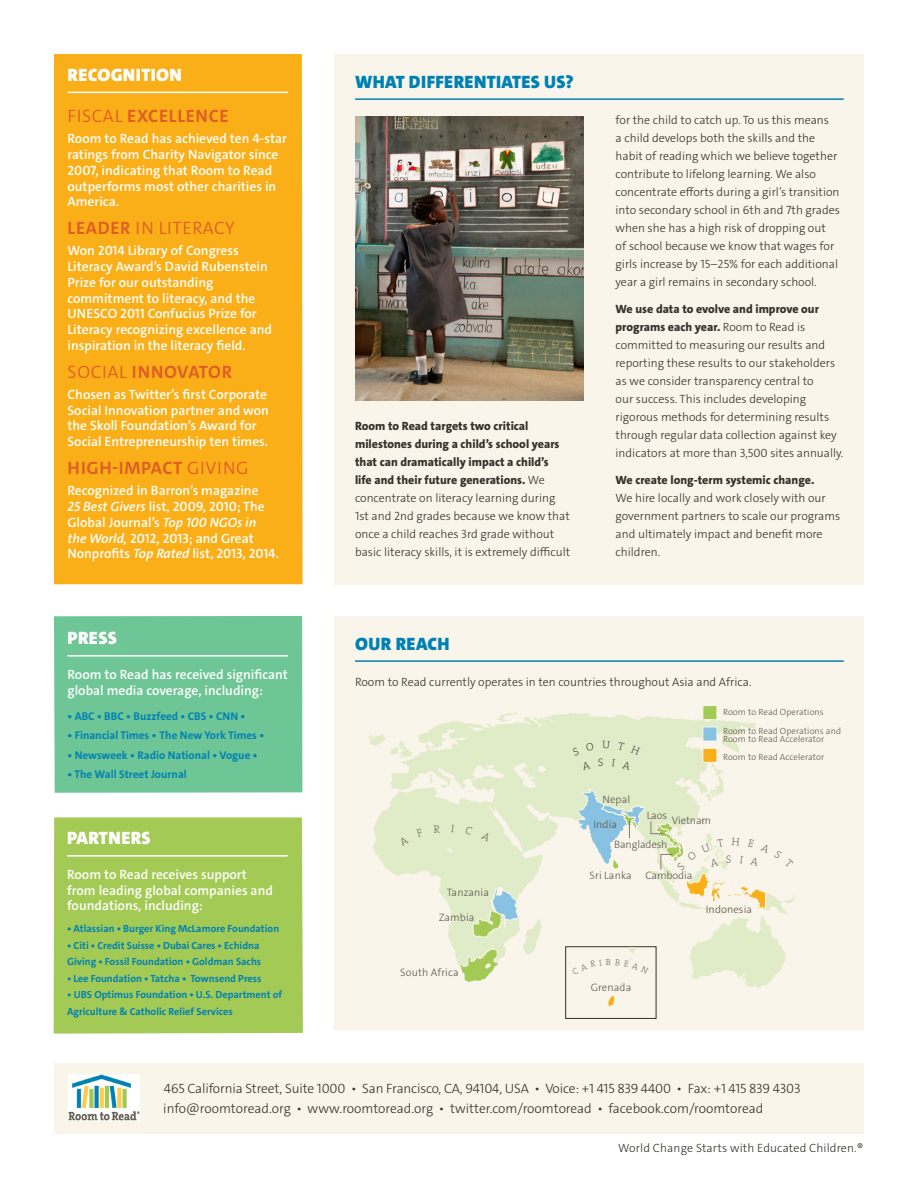
<style>
.page{position:relative;width:918px;height:1188px;background:#fff}
.page>*{position:absolute;margin:0;border:0;box-sizing:border-box;transform-origin:0 0}
.Highlights_Recogniti{font:700 18px "The Sans C4 s";letter-spacing:.04em;color:#e05e25}
.Box_Title_With_Under{font:900 18px "The Sans C4 s";letter-spacing:.02em;color:#0081b4}
.Box_Title_with_Under{font:900 18px "The Sans C4 s";letter-spacing:.02em;color:#fff}
.Highlights_Recogniti-2{font:300 18px "The Sans C4 s";letter-spacing:.04em;color:#e05e25}
.Highlights_Recogniti-3{font:600 13.5px/15.8px "The Sans C4 s";color:#fff}
.t1{font:300 13.5px "The Sans C4 s";letter-spacing:-.01em;color:#34302b}
.Press_Funders_Partne{font:600 13.5px/15.8px "The Sans C4 s";color:#fff}
.Text{font:300 12px/18px "The Sans C4 s";color:#34302b}
.Press_Funders_Partne-2{font:700 11.25px "The Sans C4 s";color:#0081b4}
.t2{font:300 10.8px "The Sans C4 s";letter-spacing:.01em;color:#5e564d}
.t3{font:300 10.8px "The Sans C4 s";letter-spacing:-.01em;color:#5e564d}
.Press_Funders_Partne-3{font:700 10.35px/16.5px "The Sans C4 s";color:#0081b4}
.t4{font:300 9px/8.2px "The Sans C4 s";letter-spacing:.01em;color:#5e564d}
.s1{font-weight:300}
.s2{font-weight:700}
.s3{font-style:italic}
.s4{font-weight:800}
</style>
<div class="page">
<div style="left:335px;top:54px;width:529px;height:530px;background:#faf5ea"></div>
<hr style="left:355px;top:98px;width:489px;height:2px;background:#0081b4">
<img style="left:355px;top:117px;width:228px;height:284px">
<div style="left:54px;top:616px;width:248px;height:177px;background:#6ec595"></div>
<hr style="left:68px;top:655px;width:220px;height:2px;background:#fff">
<div style="left:335px;top:616px;width:529px;height:415px;background:#faf5ea"></div>
<hr style="left:355px;top:660px;width:489px;height:2px;background:#0081b4">
<div style="left:54px;top:54px;width:249px;height:530px;background:#faaf18"></div>
<hr style="left:68px;top:92px;width:220px;height:1px;background:#fff">
<div style="left:566px;top:947px;width:90px;height:72px;background:#faf5ea;border:1px solid #34302b"></div>
<svg style="left:607px;top:992px;width:9px;height:14px"></svg>
<svg style="left:368px;top:712px;width:429px;height:276px"></svg>
<svg style="left:473px;top:885px;width:46px;height:53px"></svg>
<svg style="left:459px;top:949px;width:40px;height:34px"></svg>
<div style="left:54px;top:1063px;width:809px;height:70px;background:#faf5ea"></div>
<div style="left:703px;top:705px;width:14px;height:15px;background:#a3ca54;border:1px solid #faf5ea"></div>
<div style="left:703px;top:727px;width:14px;height:14px;background:#87c2e2;border:1px solid #faf5ea"></div>
<div style="left:703px;top:748px;width:14px;height:14px;background:#faaf18"></div>
<div style="left:54px;top:817px;width:249px;height:217px;background:#a3ca54"></div>
<hr style="left:67px;top:855px;width:221px;height:2px;background:#fff">
<img style="left:69px;top:1074px;width:70px;height:47px">
<svg style="left:572px;top:947px;width:77px;height:39px"></svg>
<svg style="left:399px;top:836px;width:10px;height:10px"></svg>
<svg style="left:416px;top:829px;width:7px;height:8px"></svg>
<svg style="left:434px;top:825px;width:6px;height:8px"></svg>
<svg style="left:451px;top:825px;width:3px;height:7px"></svg>
<svg style="left:465px;top:826px;width:8px;height:9px"></svg>
<svg style="left:481px;top:832px;width:10px;height:10px"></svg>
<div style="left:573px;top:741px;width:68px;height:29px;background:#e0ebc8"></div>
<svg style="left:576px;top:788px;width:217px;height:123px"></svg>
<p class="Box_Title_with_Under" style="left:68px;top:63px;width:116px">RECOGNITION</p>
<p class="Highlights_Recogniti" style="left:68px;top:105px;width:163px"><span class="s1">FISCAL</span> EXCELLENCE</p>
<p class="Highlights_Recogniti-3" style="left:68px;top:131px;width:221px">Room to Read has achieved ten 4-star ratings from Charity Navigator since<br>2007, indicating that Room to Read outperforms most other charities in<br>America.</p>
<p class="Highlights_Recogniti-2" style="left:68px;top:217px;width:169px"><span class="s2">LEADER</span> IN LITERACY</p>
<p class="Highlights_Recogniti-3" style="left:68px;top:243px;width:206px">Won 2014 Library of Congress<br>Literacy Award’s David Rubenstein<br>Prize for our outstanding commitment to literacy, and the<br>UNESCO 2011 Confucius Prize for<br>Literacy recognizing excellence and inspiration in the literacy field.</p>
<p class="Highlights_Recogniti" style="left:68px;top:360px;width:166px"><span class="s1">SOCIAL</span> INNOVATOR</p>
<p class="Highlights_Recogniti-3" style="left:68px;top:387px;width:203px">Chosen as Twitter’s first Corporate Social Innovation partner and won the Skoll Foundation’s Award for Social Entrepreneurship ten times.</p>
<p class="Highlights_Recogniti" style="left:68px;top:456px;width:182px">HIGH-IMPACT <span class="s1">GIVING</span></p>
<p class="Highlights_Recogniti-3" style="left:68px;top:483px;width:213px">Recognized in Barron’s magazine<br><span class="s3">25 Best Givers</span> list, 2009, 2010; The Global Journal’s <span class="s3">Top 100 NGOs in<br>the World,</span> 2012, 2013; and Great Nonprofits <span class="s3">Top Rated</span> list, 2013, 2014.</p>
<p class="Box_Title_with_Under" style="left:68px;top:627px;width:51px">PRESS</p>
<p class="Press_Funders_Partne" style="left:68px;top:667px;width:222px">Room to Read has received significant global media coverage, including:</p>
<p class="Press_Funders_Partne-2" style="left:68px;top:709px;width:179px">• ABC • BBC • Buzzfeed • CBS • CNN •</p>
<p class="Press_Funders_Partne-2" style="left:68px;top:728px;width:198px">• Financial Times • The New York Times •</p>
<p class="Press_Funders_Partne-2" style="left:68px;top:748px;width:192px">• Newsweek • Radio National • Vogue •</p>
<p class="Press_Funders_Partne-2" style="left:68px;top:767px;width:121px">• The Wall Street Journal</p>
<p class="Box_Title_with_Under" style="left:67px;top:827px;width:85px">PARTNERS</p>
<p class="Press_Funders_Partne" style="left:67px;top:867px;width:207px">Room to Read receives support from leading global companies and foundations, including:</p>
<p class="Press_Funders_Partne-3" style="left:67px;top:921px;width:214px">• Atlassian • Burger King McLamore Foundation</p>
<p class="Press_Funders_Partne-3" style="left:67px;top:937px;width:196px">• Citi • Credit Suisse • Dubai Cares • Echidna<br>Giving • Fossil Foundation • Goldman Sachs</p>
<p class="Press_Funders_Partne-3" style="left:67px;top:970px;width:196px">• Lee Foundation • Tatcha • Townsend Press</p>
<p class="Press_Funders_Partne-3" style="left:67px;top:987px;width:217px">• UBS Optimus Foundation • U.S. Department of<br>Agriculture &amp; Catholic Relief Services</p>
<p class="Box_Title_With_Under" style="left:355px;top:70px;width:220px">WHAT DIFFERENTIATES US?</p>
<p class="Text" style="left:355px;top:418px;width:217px"><span class="s4">Room to Read targets two critical milestones during a child’s school years that can dramatically impact a child’s<br>life and their future generations.</span> We concentrate on literacy learning during 1st and 2nd grades because we know that once a child reaches 3rd grade without basic literacy skills, it is extremely difficult</p>
<p class="Text" style="left:616px;top:112px;width:226px">for the child to catch up. To us this means<br>a child develops both the skills and the habit of reading which we believe together contribute to lifelong learning. We also concentrate efforts during a girl’s transition into secondary school in 6th and 7th grades when she has a high risk of dropping out<br>of school because we know that wages for girls increase by 15–25% for each additional year a girl remains in secondary school.</p>
<p class="Text" style="left:616px;top:300px;width:229px"><span class="s4">We use data to evolve and improve our programs each year.</span> Room to Read is committed to measuring our results and reporting these results to our stakeholders as we consider transparency central to<br>our success. This includes developing rigorous methods for determining results through regular data collection against key indicators at more than 3,500 sites annually.</p>
<p class="Text" style="left:616px;top:471px;width:226px"><span class="s4">We create long-term systemic change.<br></span>We hire locally and work closely with our government partners to scale our programs and ultimately impact and benefit more children.</p>
<p class="Box_Title_With_Under" style="left:355px;top:632px;width:96px">OUR REACH</p>
<p class="Text" style="left:355px;top:673px;width:398px">Room to Read currently operates in ten countries throughout Asia and Africa.</p>
<p class="t2" style="left:447px;top:885px;width:44px">Tanzania</p>
<p class="t2" style="left:439px;top:911px;width:37px">Zambia</p>
<p class="t2" style="left:400px;top:965px;width:60px">South Africa</p>
<p class="t4" style="left:723px;top:708px;width:102px">Room to Read Operations</p>
<p class="t4" style="left:723px;top:727px;width:119px">Room to Read Operations and<br>Room to Read Accelerator</p>
<p class="t4" style="left:723px;top:753px;width:103px">Room to Read Accelerator</p>
<p class="t2" style="left:602px;top:792px;width:29px">Nepal</p>
<p class="t2" style="left:647px;top:809px;width:22px">Laos</p>
<p class="t3" style="left:672px;top:814px;width:41px">Vietnam</p>
<p class="t2" style="left:593px;top:817px;width:25px">India</p>
<p class="t3" style="left:614px;top:838px;width:55px">Bangladesh</p>
<p class="t2" style="left:590px;top:868px;width:44px">Sri Lanka</p>
<p class="t3" style="left:645px;top:868px;width:48px">Cambodia</p>
<p class="t2" style="left:591px;top:980px;width:42px">Grenada</p>
<p class="t2" style="left:706px;top:902px;width:48px">Indonesia</p>
<p class="t1" style="left:164px;top:1080px;width:638px">465 California Street, Suite 1000 • San Francisco, CA, 94104, USA • Voice: +1 415 839 4400 • Fax: +1 415 839 4303</p>
<p class="t1" style="left:163px;top:1099px;width:602px">info@roomtoread.org • www.roomtoread.org • twitter.com/roomtoread • facebook.com/roomtoread</p>
<p class="Text" style="left:618px;top:1139px;width:247px">World Change Starts with Educated Children.®</p>
</div>
